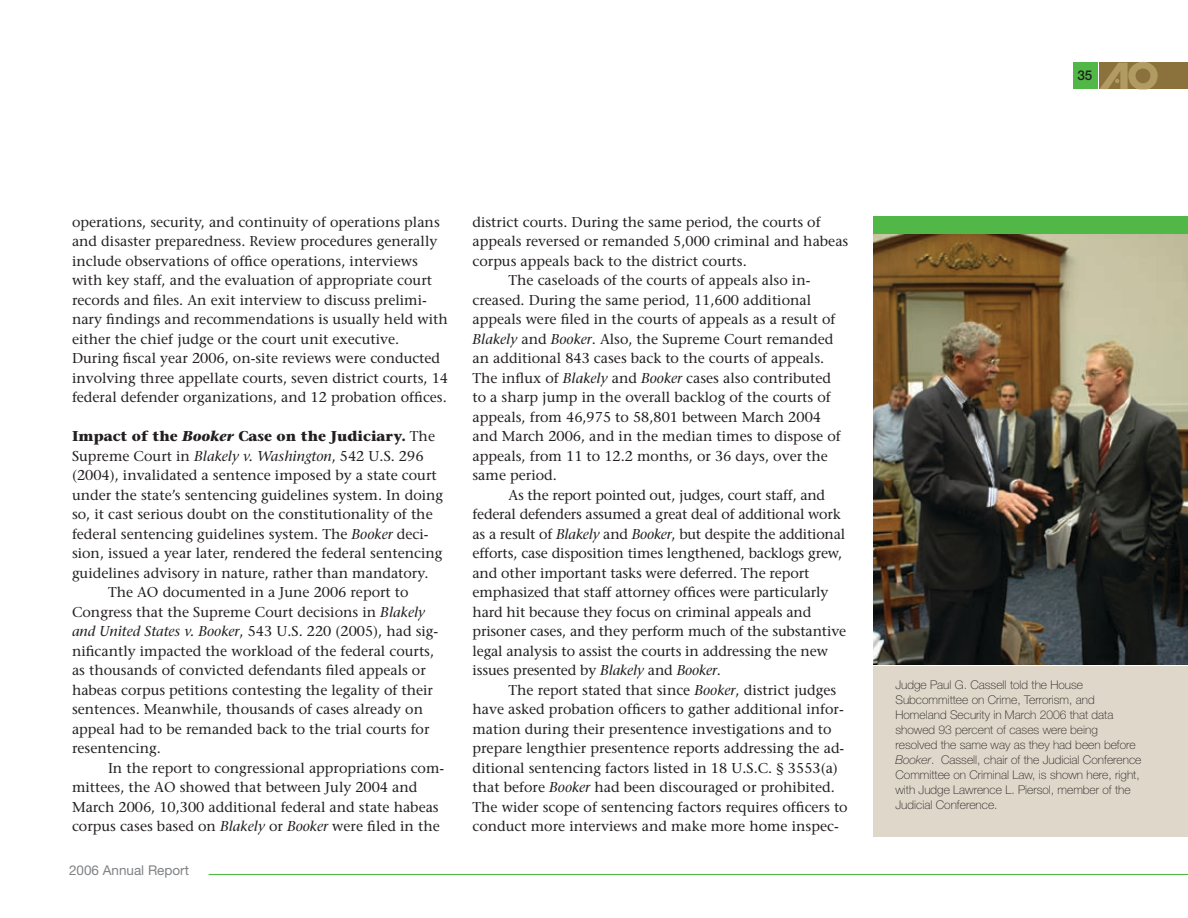
<style>
.page{position:relative;width:1188px;height:918px;background:#fff}
.page>*{position:absolute;margin:0;border:0;box-sizing:border-box;transform-origin:0 0}
.t1{font:14.25px/19.5px "Stone Serif";color:#231f20}
.t2{font:700 14.25px "Stone Serif";color:#231f20}
.t3{font:13.5px "Helvetica Neue";color:#808285}
.t4{font:500 13.5px "Helvetica Neue";color:#231f20}
.t5{font:100 12px/15px "Helvetica Neue";color:#231f20}
.s1{font-style:italic}
.s2{font-weight:400}
</style>
<div class="page">
<div style="left:1073px;top:63px;width:24px;height:26px;background:#51b848"></div>
<div style="left:1099px;top:63px;width:89px;height:26px;background:#8b723c"></div>
<svg style="left:1099px;top:62px;width:59px;height:28px"></svg>
<svg style="left:208px;top:874px;width:980px;height:1px"></svg>
<div style="left:873px;top:666px;width:315px;height:171px;background:#dfd7c9"></div>
<img style="left:873px;top:234px;width:315px;height:430px">
<div style="left:873px;top:216px;width:315px;height:18px;background:#51b848"></div>
<p class="t4" style="left:1077px;top:67px;width:17px">35</p>
<p class="t1" style="left:72px;top:212px;width:378px">operations, security, and continuity of operations plans and disaster preparedness. Review procedures generally include observations of office operations, interviews with key staff, and the evaluation of appropriate court records and files. An exit interview to discuss prelimi&shy;nary findings and recommendations is usually held with either the chief judge or the court unit executive.<br>During fiscal year 2006, on-site reviews were conducted involving three appellate courts, seven district courts, 14 federal defender organizations, and 12 probation offices.</p>
<p class="t2" style="left:72px;top:427px;width:365px">impact of the <span class="s1">Booker</span> Case on the Judiciary. <span class="s2">The</span></p>
<p class="t1" style="left:72px;top:446px;width:353px">Supreme Court in <span class="s1">Blakely v. Washington</span>, 542 U.S. 296</p>
<p class="t1" style="left:72px;top:466px;width:366px">(2004), invalidated a sentence imposed by a state court</p>
<p class="t1" style="left:72px;top:485px;width:373px">under the state’s sentencing guidelines system. In doing</p>
<p class="t1" style="left:72px;top:505px;width:362px">so, it cast serious doubt on the constitutionality of the</p>
<p class="t1" style="left:72px;top:524px;width:358px">federal sentencing guidelines system. The <span class="s1">Booker</span> deci-</p>
<p class="t1" style="left:72px;top:544px;width:372px">sion, issued a year later, rendered the federal sentencing</p>
<p class="t1" style="left:72px;top:563px;width:358px">guidelines advisory in nature, rather than mandatory.</p>
<p class="t1" style="left:108px;top:583px;width:302px">The AO documented in a June 2006 report to</p>
<p class="t1" style="left:72px;top:602px;width:355px">Congress that the Supreme Court decisions in <span class="s1">Blakely</span></p>
<p class="t1" style="left:72px;top:622px;width:368px"><span class="s1">and United States v. Booker</span>, 543 U.S. 220 (2005), had sig-</p>
<p class="t1" style="left:72px;top:641px;width:364px">nificantly impacted the workload of the federal courts,</p>
<p class="t1" style="left:72px;top:661px;width:355px">as thousands of convicted defendants filed appeals or</p>
<p class="t1" style="left:72px;top:680px;width:363px">habeas corpus petitions contesting the legality of their</p>
<p class="t1" style="left:72px;top:700px;width:353px">sentences. Meanwhile, thousands of cases already on</p>
<p class="t1" style="left:72px;top:719px;width:359px">appeal had to be remanded back to the trial courts for</p>
<p class="t1" style="left:72px;top:739px;width:90px">resentencing.</p>
<p class="t1" style="left:108px;top:758px;width:338px">In the report to congressional appropriations com-</p>
<p class="t1" style="left:72px;top:778px;width:347px">mittees, the AO showed that between July 2004 and</p>
<p class="t1" style="left:72px;top:797px;width:368px">March 2006, 10,300 additional federal and state habeas</p>
<p class="t1" style="left:72px;top:817px;width:369px">corpus cases based on <span class="s1">Blakely</span> or <span class="s1">Booker</span> were filed in the</p>
<p class="t3" style="left:69px;top:862px;width:122px">2006 Annual Report</p>
<p class="t1" style="left:472px;top:212px;width:350px">district courts. During the same period, the courts of</p>
<p class="t1" style="left:472px;top:232px;width:377px">appeals reversed or remanded 5,000 criminal and habeas</p>
<p class="t1" style="left:472px;top:251px;width:276px">corpus appeals back to the district courts.</p>
<p class="t1" style="left:508px;top:271px;width:303px">The caseloads of the courts of appeals also in-</p>
<p class="t1" style="left:472px;top:290px;width:340px">creased. During the same period, 11,600 additional</p>
<p class="t1" style="left:472px;top:310px;width:364px">appeals were filed in the courts of appeals as a result of</p>
<p class="t1" style="left:472px;top:329px;width:363px"><span class="s1">Blakely</span> and <span class="s1">Booker</span>. Also, the Supreme Court remanded</p>
<p class="t1" style="left:472px;top:349px;width:353px">an additional 843 cases back to the courts of appeals.</p>
<p class="t1" style="left:472px;top:368px;width:360px">The influx of <span class="s1">Blakely</span> and <span class="s1">Booker</span> cases also contributed</p>
<p class="t1" style="left:472px;top:388px;width:360px">to a sharp jump in the overall backlog of the courts of</p>
<p class="t1" style="left:472px;top:407px;width:350px">appeals, from 46,975 to 58,801 between March 2004</p>
<p class="t1" style="left:472px;top:427px;width:370px">and March 2006, and in the median times to dispose of</p>
<p class="t1" style="left:472px;top:446px;width:357px">appeals, from 11 to 12.2 months, or 36 days, over the</p>
<p class="t1" style="left:472px;top:466px;width:86px">same period.</p>
<p class="t1" style="left:508px;top:485px;width:318px">As the report pointed out, judges, court staff, and</p>
<p class="t1" style="left:472px;top:505px;width:370px">federal defenders assumed a great deal of additional work</p>
<p class="t1" style="left:472px;top:524px;width:374px">as a result of <span class="s1">Blakely</span> and <span class="s1">Booker</span>, but despite the additional</p>
<p class="t1" style="left:472px;top:544px;width:371px">efforts, case disposition times lengthened, backlogs grew,</p>
<p class="t1" style="left:472px;top:563px;width:338px">and other important tasks were deferred. The report</p>
<p class="t1" style="left:472px;top:583px;width:357px">emphasized that staff attorney offices were particularly</p>
<p class="t1" style="left:472px;top:602px;width:340px">hard hit because they focus on criminal appeals and</p>
<p class="t1" style="left:472px;top:622px;width:375px">prisoner cases, and they perform much of the substantive</p>
<p class="t1" style="left:472px;top:641px;width:357px">legal analysis to assist the courts in addressing the new</p>
<p class="t1" style="left:472px;top:661px;width:250px">issues presented by <span class="s1">Blakely</span> and <span class="s1">Booker</span>.</p>
<p class="t1" style="left:508px;top:680px;width:329px">The report stated that since <span class="s1">Booker</span>, district judges</p>
<p class="t1" style="left:472px;top:700px;width:373px">have asked probation officers to gather additional infor-</p>
<p class="t1" style="left:472px;top:719px;width:361px">mation during their presentence investigations and to</p>
<p class="t1" style="left:472px;top:739px;width:373px">prepare lengthier presentence reports addressing the ad-</p>
<p class="t1" style="left:472px;top:758px;width:367px">ditional sentencing factors listed in 18 U.S.C. § 3553(a)</p>
<p class="t1" style="left:472px;top:778px;width:364px">that before <span class="s1">Booker</span> had been discouraged or prohibited.</p>
<p class="t1" style="left:472px;top:797px;width:377px">The wider scope of sentencing factors requires officers to</p>
<p class="t1" style="left:472px;top:817px;width:368px">conduct more interviews and make more home inspec-</p>
<p class="t5" style="left:896px;top:677px;width:247px">Judge Paul G. Cassell told the House Subcommittee on Crime, Terrorism, and Homeland Security in March 2006 that data showed 93 percent of cases were being resolved the same way as they had been before <span class="s1">Booker</span>. Cassell, chair of the Judicial Conference Committee on Criminal Law, is shown here, right, with Judge Lawrence L. Piersol, member of the Judicial Conference.</p>
</div>
